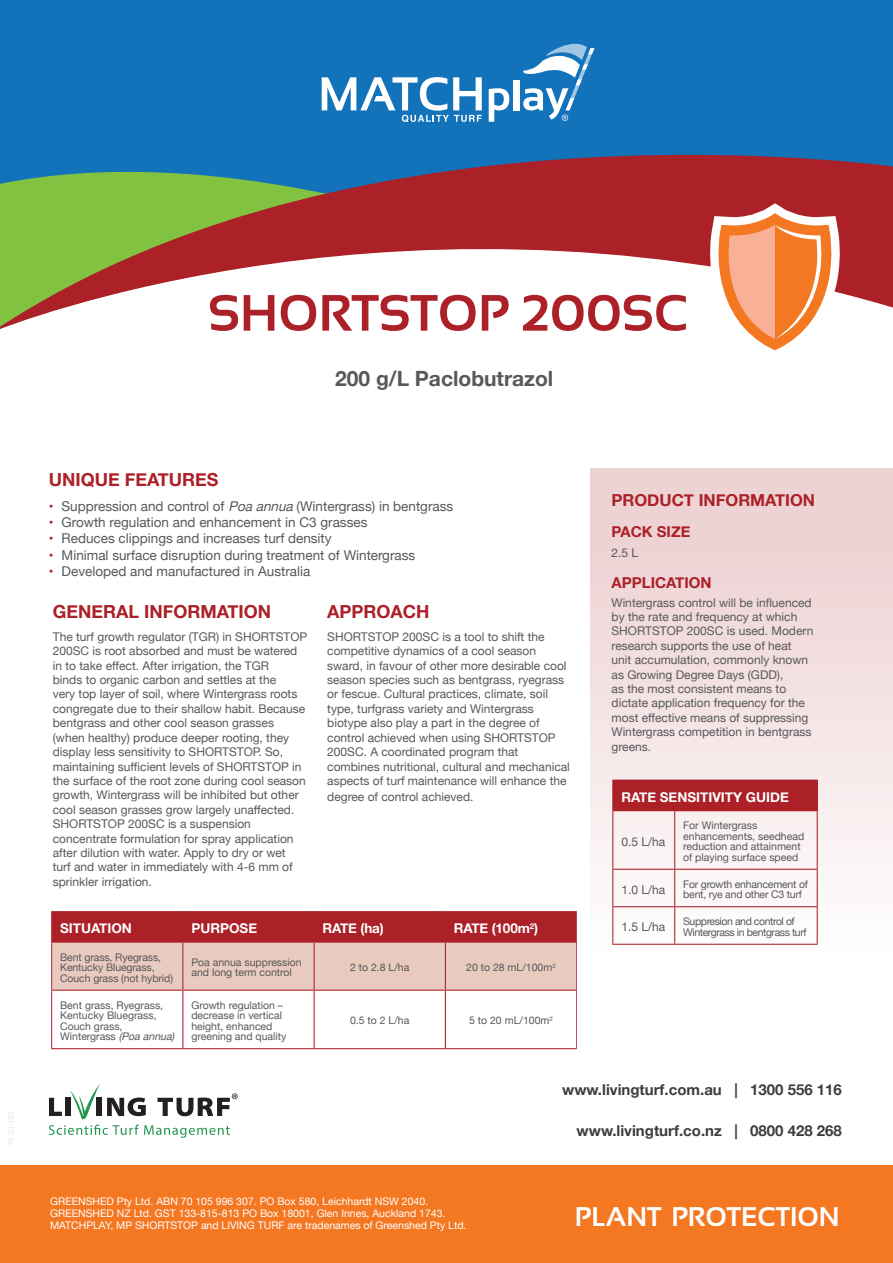
<style>
.page{position:relative;width:893px;height:1263px;background:#fff}
.page>*{position:absolute;margin:0;border:0;box-sizing:border-box;transform-origin:0 0}
.t1{font:700 51px "Sansation";color:#ac2027}
.t2{font:700 27px "Sansation";color:#fff}
.t3{font:700 21px "Helvetica Neue";color:#57585a}
.t4{font:700 18px "Helvetica Neue";color:#ac2027}
.t5{font:700 16.5px "Helvetica Neue";color:#ac2027}
.t6{font:700 15px "Helvetica Neue";color:#3e3e3f}
.t7{font:700 15px "Helvetica Neue";color:#ac2027}
.t8{font:13.5px "Helvetica Neue";color:#57585a}
.t9{font:700 13.5px "Helvetica Neue";color:#fff}
.t10{font:12px/14.4px "Helvetica Neue";color:#57585a}
.t11{font:10.5px/10.5px "Helvetica Neue";color:#57585a}
.t12{font:10.5px/12px "Helvetica Neue";color:#fff}
.t13{font:10.5px "Helvetica Neue";letter-spacing:-.04em;color:#57585a}
.t14{font:10.5px/10.5px "Helvetica Neue";letter-spacing:-.02em;color:#57585a}
.t15{font:700 7.8px "Helvetica Neue";color:#fff}
.s1{color:#ac2027}
.s2{font-style:italic}
.s3{font-size:13.5px}
</style>
<div class="page">
<div style="left:590px;top:469px;width:303px;height:495px;background:linear-gradient(to bottom,#eccdcf,#fefcfc)"></div>
<div style="left:0;top:0;width:893px;height:198px;background:#1272ba"></div>
<svg style="left:0;top:85px;width:893px;height:244px"></svg>
<svg style="left:489px;top:88px;width:20px;height:34px"></svg>
<div style="left:513px;top:80px;width:7px;height:30px;background:#fff"></div>
<svg style="left:322px;top:77px;width:160px;height:45px"></svg>
<svg style="left:523px;top:44px;width:71px;height:77px"></svg>
<div style="left:0;top:1165px;width:893px;height:98px;background:#f47721"></div>
<svg style="left:708px;top:203px;width:134px;height:148px"></svg>
<div style="left:613px;top:780px;width:204px;height:31px;background:#ac2027"></div>
<hr style="left:612px;top:811px;width:1px;height:58px;background:#ac2027">
<hr style="left:817px;top:870px;width:1px;height:36px;background:#ac2027">
<hr style="left:675px;top:906px;width:143px;height:1px;background:#ac2027">
<hr style="left:817px;top:907px;width:1px;height:37px;background:#ac2027">
<hr style="left:675px;top:944px;width:143px;height:1px;background:#ac2027">
<hr style="left:612px;top:869px;width:63px;height:1px;background:#ac2027">
<hr style="left:612px;top:870px;width:1px;height:36px;background:#ac2027">
<hr style="left:674px;top:870px;width:1px;height:36px;background:#ac2027">
<hr style="left:674px;top:811px;width:1px;height:58px;background:#ac2027">
<hr style="left:817px;top:811px;width:1px;height:58px;background:#ac2027">
<hr style="left:675px;top:869px;width:143px;height:1px;background:#ac2027">
<hr style="left:612px;top:906px;width:63px;height:1px;background:#ac2027">
<hr style="left:612px;top:907px;width:1px;height:37px;background:#ac2027">
<hr style="left:674px;top:907px;width:1px;height:37px;background:#ac2027">
<hr style="left:612px;top:944px;width:63px;height:1px;background:#ac2027">
<hr style="left:612px;top:780px;width:63px;height:1px;background:#ac2027">
<hr style="left:612px;top:781px;width:1px;height:30px;background:#ac2027">
<hr style="left:675px;top:780px;width:143px;height:1px;background:#ac2027">
<svg style="left:817px;top:781px;width:1px;height:29px"></svg>
<hr style="left:674px;top:810px;width:144px;height:1px;background:#ac2027">
<svg style="left:53px;top:912px;width:522px;height:78px;background:#d08682"></svg>
<hr style="left:52px;top:942px;width:130px;height:1px;background:#ac2027">
<hr style="left:183px;top:942px;width:131px;height:1px;background:#ac2027">
<hr style="left:315px;top:942px;width:130px;height:1px;background:#ac2027">
<hr style="left:446px;top:942px;width:130px;height:1px;background:#ac2027">
<hr style="left:445px;top:912px;width:1px;height:30px;background:#ac2027">
<hr style="left:445px;top:942px;width:1px;height:48px;background:#ac2027">
<hr style="left:445px;top:991px;width:1px;height:57px;background:#ac2027">
<hr style="left:182px;top:912px;width:1px;height:30px;background:#ac2027">
<hr style="left:314px;top:912px;width:1px;height:30px;background:#ac2027">
<hr style="left:182px;top:942px;width:1px;height:48px;background:#ac2027">
<hr style="left:314px;top:942px;width:1px;height:48px;background:#ac2027">
<hr style="left:182px;top:991px;width:1px;height:57px;background:#ac2027">
<hr style="left:314px;top:991px;width:1px;height:57px;background:#ac2027">
<hr style="left:51px;top:990px;width:132px;height:1px;background:#ac2027">
<hr style="left:183px;top:990px;width:131px;height:1px;background:#ac2027">
<hr style="left:314px;top:990px;width:131px;height:1px;background:#ac2027">
<hr style="left:445px;top:990px;width:132px;height:1px;background:#ac2027">
<hr style="left:51px;top:1048px;width:132px;height:1px;background:#ac2027">
<hr style="left:183px;top:1048px;width:131px;height:1px;background:#ac2027">
<hr style="left:314px;top:1048px;width:131px;height:1px;background:#ac2027">
<hr style="left:445px;top:1048px;width:132px;height:1px;background:#ac2027">
<div style="left:50px;top:909px;width:528px;height:157px;border:2px solid #fff"></div>
<svg style="left:49px;top:1084px;width:189px;height:54px"></svg>
<p class="t1" style="left:208px;top:284px;width:482px">SHORTSTOP 200SC</p>
<p class="t3" style="left:335px;top:362px;width:220px">200 g/L Paclobutrazol</p>
<p class="t4" style="left:49px;top:466px;width:171px">UNIQUE FEATURES</p>
<p class="t8" style="left:49px;top:496px;width:406px"><span class="s1">•</span> Suppression and control of <span class="s2">Poaannua</span>(Wintergrass) in bentgrass</p>
<p class="t8" style="left:49px;top:513px;width:320px"><span class="s1">•</span> Growth regulation and enhancement in C3 grasses</p>
<p class="t8" style="left:49px;top:529px;width:284px"><span class="s1">•</span> Reduces clippings and increases turf density</p>
<p class="t8" style="left:49px;top:545px;width:368px"><span class="s1">•</span> Minimal surface disruption during treatment of Wintergrass</p>
<p class="t8" style="left:49px;top:561px;width:263px"><span class="s1">•</span> Developed and manufactured in Australia</p>
<p class="t5" style="left:611px;top:487px;width:205px">PRODUCT INFORMATION</p>
<p class="t7" style="left:611px;top:520px;width:80px">PACK SIZE</p>
<p class="t10" style="left:611px;top:546px;width:28px">2.5 L</p>
<p class="t7" style="left:611px;top:571px;width:101px">APPLICATION</p>
<p class="t10" style="left:611px;top:596px;width:203px">Wintergrass control will be influenced by the rate and frequency at which<br>SHORTSTOP 200SC is used. Modern research supports the use of heat unit accumulation, commonly known as Growing Degree Days (GDD),<br>as the most consistent means to dictate application frequency for the most effective means of suppressing<br>Wintergrass competition in bentgrass greens.</p>
<p class="t4" style="left:53px;top:597px;width:220px">GENERAL INFORMATION</p>
<p class="t10" style="left:53px;top:630px;width:256px">The turf growth regulator (TGR) in SHORTSTOP 200SC is root absorbed and must be watered in to take effect. After irrigation, the TGR<br>binds to organic carbon and settles at the<br>very top layer of soil, where Wintergrass roots congregate due to their shallow habit. Because bentgrass and other cool season grasses (when healthy) produce deeper rooting, they display less sensitivity to SHORTSTOP. So, maintaining sufficient levels of SHORTSTOP in the surface of the root zone during cool season growth, Wintergrass will be inhibited but other cool season grasses grow largely unaffected.<br>SHORTSTOP 200SC is a suspension concentrate formulation for spray application after dilution with water. Apply to dry or wet<br>turf and water in immediately with 4-6 mm of sprinkler irrigation.</p>
<p class="t4" style="left:327px;top:597px;width:104px">APPROACH</p>
<p class="t10" style="left:327px;top:630px;width:244px">SHORTSTOP 200SC is a tool to shift the competitive dynamics of a cool season sward, in favour of other more desirable cool season species such as bentgrass, ryegrass or fescue. Cultural practices, climate, soil type, turfgrass variety and Wintergrass biotype also play a part in the degree of control achieved when using SHORTSTOP 200SC. A coordinated program that combines nutritional, cultural and mechanical aspects of turf maintenance will enhance the</p>
<p class="t10" style="left:327px;top:790px;width:148px">degree of control achieved.</p>
<p class="t9" style="left:621px;top:786px;width:169px">RATE SENSITIVITY GUIDE</p>
<p class="t10" style="left:621px;top:835px;width:45px">0.5 L/ha</p>
<p class="t11" style="left:683px;top:821px;width:122px">For Wintergrass enhancements, seedhead reduction and attainment of playing surface speed</p>
<p class="t10" style="left:621px;top:883px;width:45px">1.0 L/ha</p>
<p class="t14" style="left:683px;top:879px;width:126px">For growth enhancement of bent, rye and other C3 turf</p>
<p class="t10" style="left:621px;top:920px;width:45px">1.5 L/ha</p>
<p class="t13" style="left:683px;top:914px;width:113px">Suppresion and control of</p>
<p class="t15" style="left:530px;top:920px;width:10px">2<span class="s3">)</span></p>
<p class="t9" style="left:60px;top:918px;width:73px">SITUATION</p>
<p class="t9" style="left:191px;top:918px;width:67px">PURPOSE</p>
<p class="t9" style="left:323px;top:918px;width:63px">RATE (ha)</p>
<p class="t9" style="left:454px;top:918px;width:78px">RATE (100m</p>
<p class="t13" style="left:683px;top:924px;width:125px">Wintergrass in bentgrass turf</p>
<p class="t11" style="left:60px;top:952px;width:114px">Bent grass, Ryegrass,<br>Kentucky Bluegrass,<br>Couch grass (not hybrid)</p>
<p class="t11" style="left:191px;top:957px;width:112px">Poa annua suppression and long term control</p>
<p class="t11" style="left:350px;top:963px;width:61px">2 to 2.8 L/ha</p>
<p class="t11" style="left:466px;top:963px;width:91px">20 to 28 mL/100m<sup>2</sup></p>
<p class="t11" style="left:60px;top:1000px;width:119px">Bent grass, Ryegrass,<br>Kentucky Bluegrass,<br>Couch grass,<br>Wintergrass <span class="s2">(Poaannua)</span></p>
<p class="t11" style="left:191px;top:1000px;width:97px">Growth regulation – decrease in vertical height, enhanced greening and quality</p>
<p class="t11" style="left:350px;top:1016px;width:61px">0.5 to 2 L/ha</p>
<p class="t11" style="left:469px;top:1016px;width:85px">5 to 20 mL/100m<sup>2</sup></p>
<p class="t6" style="left:562px;top:1078px;width:281px">www.livingturf.com.au | 1300 556 116</p>
<p class="t12" style="left:50px;top:1196px;width:379px">GREENSHED Pty Ltd. ABN 70 105 996 307. PO Box 580, Leichhardt NSW 2040.</p>
<p class="t12" style="left:50px;top:1208px;width:418px">GREENSHED NZ Ltd. GST 133-815-813 PO Box 18001, Glen Innes, Auckland 1743.<br>MATCHPLAY, MP SHORTSTOP and LIVING TURF are tradenames of Greenshed Pty Ltd.</p>
<p class="t6" style="left:577px;top:1118px;width:267px">www.livingturf.co.nz | 0800 428 268</p>
<p class="t2" style="left:575px;top:1202px;width:266px">PLANT PROTECTION</p>
</div>
